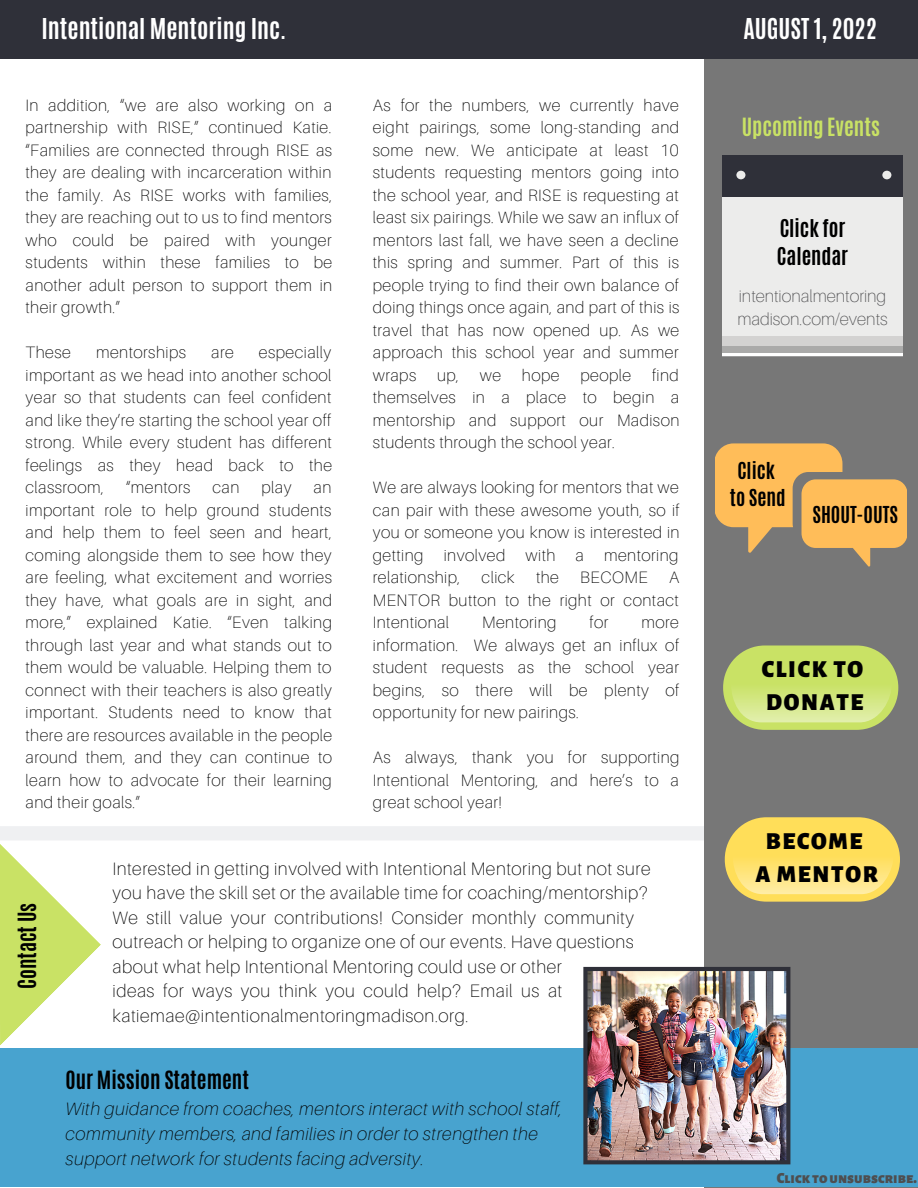
<style>
.page{position:relative;width:918px;height:1188px;background:#fff}
.page>*{position:absolute;margin:0;border:0;box-sizing:border-box;transform-origin:0 0}
.t1{font:700 24px "Antonio";color:#fff}
.t2{font:900 24px/32.7px "Alegreya Sans SC";letter-spacing:.07em;color:#000}
.t3{font:700 21px "Antonio";color:#000}
.t4{font:700 21px "Antonio";color:#c9e265}
.t5{font:700 20.55px/27.8px "Antonio";color:#000}
.t6{font:700 19.5px/26.8px "Antonio";color:#000;text-align:center}
.t7{font:100 18px/24.5px "Aileron";letter-spacing:.03em;color:#000}
.t8{font:italic 100 18px/25px "Aileron";letter-spacing:.03em;color:#000}
.t9{font:100 17.25px/23px "Aileron";color:#4e4e50}
.t10{font:100 16.5px/22.5px "Aileron";letter-spacing:.03em;color:#000;text-align:justify}
.t11{font:900 15px "Alegreya Sans SC";color:#4e4e50}
</style>
<div class="page">
<div style="left:705px;top:55px;width:213px;height:1133px;background:#777"></div>
<div style="left:0;top:1049px;width:918px;height:138px;background:#48a3cf"></div>
<div style="left:0;top:0;width:918px;height:59px;background:#2f3039"></div>
<div style="left:723px;top:645px;width:175px;height:85px;background:#c9e265;border-radius:42px"></div>
<svg style="left:731px;top:689px;width:161px;height:33px"></svg>
<svg style="left:715px;top:443px;width:192px;height:124px"></svg>
<svg style="left:723px;top:346px;width:180px;height:10px;background:#c3c3c2"></svg>
<div style="left:723px;top:188px;width:180px;height:158px;background:#ececeb"></div>
<div style="left:723px;top:337px;width:180px;height:9px;background:#d3d2d1"></div>
<div style="left:723px;top:155px;width:180px;height:41px;background:#2f3039"></div>
<div style="left:736px;top:171px;width:9px;height:8px;background:#ececeb;border-radius:50%"></div>
<div style="left:882px;top:171px;width:9px;height:8px;background:#ececeb;border-radius:50%"></div>
<div style="left:725px;top:817px;width:175px;height:85px;background:#ffde59;border-radius:42px"></div>
<svg style="left:0;top:826px;width:918px;height:338px"></svg>
<h1 class="t1" style="left:41px;top:11px;width:246px">Intentional Mentoring Inc.</h1>
<h1 class="t1" style="left:744px;top:11px;width:135px">AUGUST 1, 2022</h1>
<p class="t10" style="left:26px;top:94px;width:308px">In addition, “we are also working on a partnership with RISE,” continued Katie. “Families are connected through RISE as they are dealing with incarceration within the family. As RISE works with families, they are reaching out to us to find mentors who could be paired with younger students within these families to be another adult person to support them in their growth.”</p>
<p class="t10" style="left:26px;top:341px;width:47px">These</p>
<p class="t10" style="left:96px;top:341px;width:92px">mentorships</p>
<p class="t10" style="left:211px;top:341px;width:24px">are</p>
<p class="t10" style="left:26px;top:341px;width:308px;text-indent:233px">especially important as we head into another school year so that students can feel confident and like they’re starting the school year off strong. While every student has different feelings as they head back to the classroom,</p>
<p class="t10" style="left:126px;top:476px;width:66px">“mentors</p>
<p class="t10" style="left:213px;top:476px;width:28px">can</p>
<p class="t10" style="left:262px;top:476px;width:31px">play</p>
<p class="t10" style="left:26px;top:476px;width:308px;text-indent:288px">an important role to help ground students and help them to feel seen and heart, coming alongside them to see how they are feeling, what excitement and worries they have, what goals are in sight, and more,” explained Katie. “Even talking through last year and what stands out to them would be valuable. Helping them to connect with their teachers is also greatly important. Students need to know that there are resources available in the people around them, and they can continue to learn how to advocate for their learning and their goals.”</p>
<p class="t10" style="left:373px;top:94px;width:308px">As for the numbers, we currently have eight pairings, some long-standing and some new. We anticipate at least 10 students requesting mentors going into the school year, and RISE is requesting at least six pairings. While we saw an influx of mentors last fall, we have seen a decline this spring and summer. Part of this is people trying to find their own balance of doing things once again, and part of this is travel that has now opened up. As we approach this school year and summer wraps</p>
<p class="t10" style="left:373px;top:364px;width:308px;text-indent:279px">find themselves in a place to begin a mentorship and support our Madison students through the school year.</p>
<p class="t10" style="left:373px;top:476px;width:308px">We are always looking for mentors that we can pair with these awesome youth, so if you or someone you know is interested in getting involved with a mentoring relationship,</p>
<p class="t10" style="left:437px;top:364px;width:23px">up,</p>
<p class="t10" style="left:480px;top:364px;width:23px">we</p>
<p class="t10" style="left:522px;top:364px;width:39px">hope</p>
<p class="t10" style="left:580px;top:364px;width:52px">people</p>
<p class="t10" style="left:482px;top:566px;width:35px">click</p>
<p class="t10" style="left:536px;top:566px;width:24px">the</p>
<p class="t10" style="left:580px;top:566px;width:69px">BECOME</p>
<p class="t10" style="left:373px;top:566px;width:308px;text-indent:296px">A MENTOR button to the right or contact Intentional</p>
<p class="t10" style="left:482px;top:611px;width:76px">Mentoring</p>
<p class="t10" style="left:590px;top:611px;width:20px">for</p>
<p class="t10" style="left:373px;top:611px;width:308px;text-indent:269px">more information. We always get an influx of student requests as the school year begins, so there will be plenty of opportunity for new pairings.</p>
<p class="t10" style="left:373px;top:746px;width:308px">As always, thank you for supporting Intentional Mentoring, and here’s to a great school year!</p>
<p class="t4" style="left:742px;top:112px;width:140px">Upcoming Events</p>
<p class="t5" style="left:777px;top:214px;width:73px">Click for<br>Calendar</p>
<p class="t9" style="left:737px;top:284px;width:152px">intentionalmentoring madison.com/events</p>
<p class="t6" style="left:730px;top:457px;width:57px">Click to Send</p>
<p class="t6" style="left:812px;top:501px;width:87px">SHOUT-OUTS</p>
<h1 class="t2" style="left:762px;top:654px;width:103px">CLICK TO<br>DONATE</h1>
<h1 class="t2" style="left:766px;top:825px;width:98px">BECOME</h1>
<p class="t3" style="left:12px;top:989px;width:88px;rotate:-90deg">Contact Us</p>
<p class="t7" style="left:113px;top:856px;width:539px">Interested in getting involved with Intentional Mentoring but not sure</p>
<h1 class="t2" style="left:755px;top:858px;width:124px">A MENTOR</h1>
<p class="t7" style="left:113px;top:880px;width:537px">you have the skill set or the available time for coaching/mentorship?<br>We still value your contributions! Consider monthly community outreach or helping to organize one of our events. Have questions about what help Intentional Mentoring could use or other<br>ideas for ways you think you could help? Email us at katiemae@intentionalmentoringmadison.org.</p>
<p class="t3" style="left:66px;top:1065px;width:185px">Our Mission Statement</p>
<p class="t8" style="left:66px;top:1095px;width:498px">With guidance from coaches, mentors interact with school staff, community members, and families in order to strengthen the support network for students facing adversity.</p>
<p class="t11" style="left:777px;top:1171px;width:141px">Clicktounsubscribe.</p>
</div>
